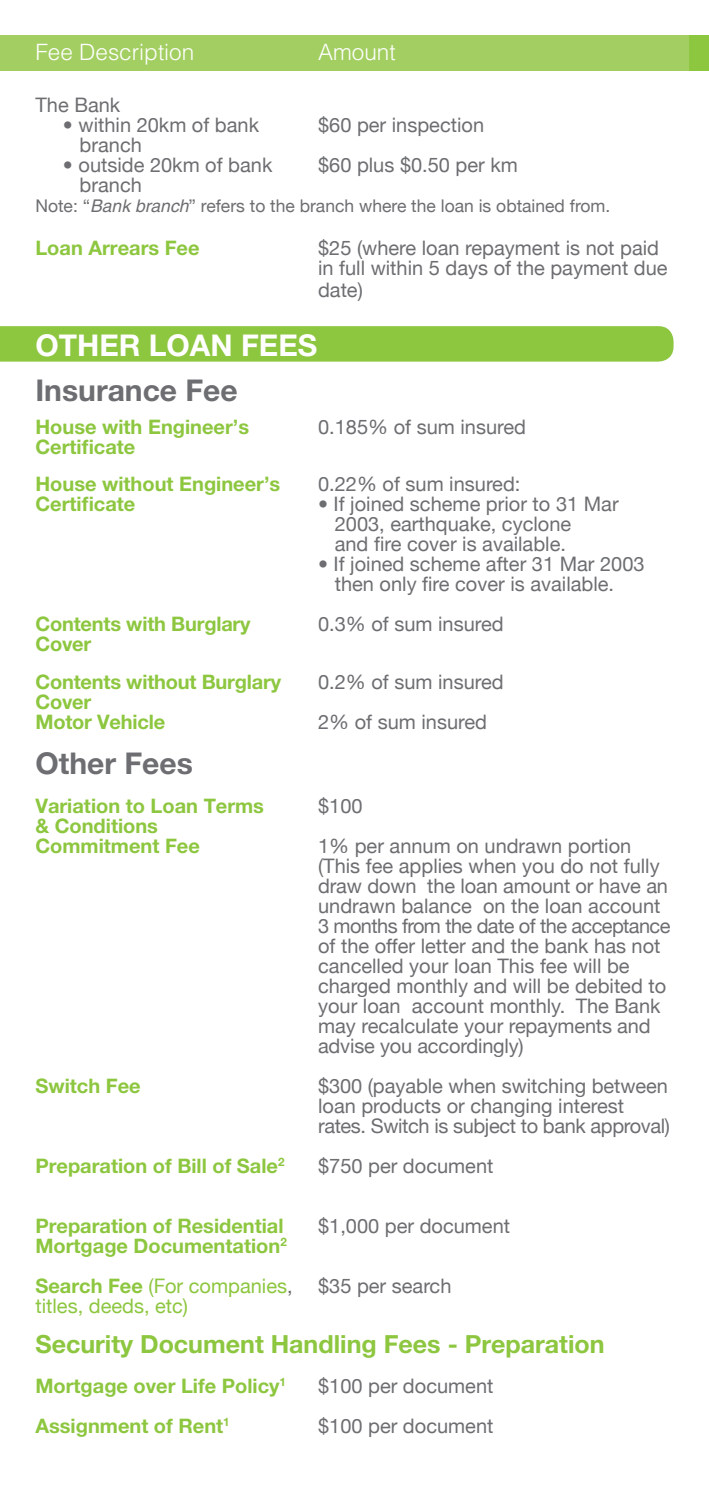
<style>
.page{position:relative;width:709px;height:1489px;background:#fff}
.page>*{position:absolute;margin:0;border:0;box-sizing:border-box;transform-origin:0 0}
.t1{font:700 30px "Helvetica Neue";color:#6d6e71}
.t2{font:700 30px "Helvetica Neue";color:#fff}
.t3{font:700 25px "Helvetica Neue";color:#8dc63f}
.t4{font:300 22.5px "Helvetica";color:#fff}
.t5{font:20px/20px "Helvetica Neue";color:#6d6e71}
.t6{font:700 20px/37.5px "Helvetica Neue";color:#8dc63f}
.t7{font:20px "Helvetica Neue";color:#8dc63f}
.t8{font:17.5px "Helvetica Neue";color:#6d6e71}
.s1{font-family:"Helvetica";font-style:italic}
.s2{font-weight:400}
.s3{font-weight:400;color:#6d6e71}
</style>
<div class="page">
<div style="left:0;top:326px;width:673px;height:35px;background:#8dc63f"></div>
<div style="left:20px;top:36px;width:689px;height:35px;background:#8dc63f"></div>
<div style="left:0;top:36px;width:688px;height:35px;background:#a3cf62"></div>
<p class="t4" style="left:35px;top:38px;width:160px">Fee Description</p>
<p class="t4" style="left:318px;top:38px;width:79px">Amount</p>
<p class="t5" style="left:35px;top:94px;width:86px">The Bank</p>
<p class="t5" style="left:63px;top:114px;width:197px">• within 20km of bank</p>
<p class="t5" style="left:318px;top:114px;width:167px">$60 per inspection</p>
<p class="t5" style="left:80px;top:134px;width:64px">branch</p>
<p class="t5" style="left:63px;top:154px;width:211px">• outside 20km of bank</p>
<p class="t5" style="left:318px;top:154px;width:201px">$60 plus $0.50 per km</p>
<p class="t5" style="left:80px;top:174px;width:64px">branch</p>
<p class="t8" style="left:35px;top:195px;width:576px">Note: “<span class="s1">Bank branch</span>” refers to the branch where the loan is obtained from.</p>
<p class="t6" style="left:35px;top:228px;width:166px">Loan Arrears Fee</p>
<p class="t5" style="left:318px;top:237px;width:351px">$25 (where loan repayment is not paid in full within 5 days of the payment due</p>
<p class="t5" style="left:318px;top:279px;width:46px">date)</p>
<h1 class="t2" style="left:35px;top:326px;width:283px">OTHER LOAN FEES</h1>
<h1 class="t1" style="left:35px;top:372px;width:204px">Insurance Fee</h1>
<p class="t6" style="left:35px;top:407px;width:215px">House with Engineer’s</p>
<p class="t5" style="left:318px;top:416px;width:209px">0.185% of sum insured</p>
<p class="t6" style="left:35px;top:427px;width:246px">Certificate<br>House without Engineer’s</p>
<p class="t5" style="left:318px;top:473px;width:204px">0.22% of sum insured:</p>
<p class="t6" style="left:35px;top:485px;width:101px">Certificate</p>
<p class="t5" style="left:335px;top:493px;width:285px;text-indent:-17px">• If joined scheme prior to 31 Mar<br>2003, earthquake, cyclone<br>and fire cover is available.</p>
<p class="t5" style="left:335px;top:553px;width:311px;text-indent:-17px">• If joined scheme after 31 Mar 2003 then only fire cover is available.</p>
<p class="t6" style="left:35px;top:605px;width:217px">Contents with Burglary</p>
<p class="t5" style="left:318px;top:613px;width:187px">0.3% of sum insured</p>
<p class="t6" style="left:35px;top:625px;width:247px">Cover<br>Contents without Burglary</p>
<p class="t5" style="left:318px;top:671px;width:187px">0.2% of sum insured</p>
<p class="t6" style="left:35px;top:691px;width:131px;line-height:20px">Cover<br>Motor Vehicle</p>
<p class="t5" style="left:318px;top:711px;width:170px">2% of sum insured</p>
<h1 class="t1" style="left:35px;top:744px;width:159px">Other Fees</h1>
<p class="t6" style="left:35px;top:786px;width:230px">Variation to Loan Terms</p>
<p class="t5" style="left:318px;top:795px;width:46px">$100</p>
<p class="t6" style="left:35px;top:815px;width:166px;line-height:20px">&amp; Conditions<br>Commitment Fee</p>
<p class="t5" style="left:318px;top:835px;width:354px">1% per annum on undrawn portion (This fee applies when you do not fully draw down the loan amount or have an undrawn balance on the loan account 3 months from the date of the acceptance of the offer letter and the bank has not cancelled your loan This fee will be charged monthly and will be debited to your loan account monthly. The Bank may recalculate your repayments and advise you accordingly)</p>
<p class="t6" style="left:35px;top:1066px;width:107px">Switch Fee</p>
<p class="t5" style="left:318px;top:1075px;width:353px">$300 (payable when switching between loan products or changing interest rates. Switch is subject to bank approval)</p>
<p class="t6" style="left:35px;top:1146px;width:250px">Preparation of Bill of Sale<sup>2</sup></p>
<p class="t5" style="left:318px;top:1155px;width:177px">$750 per document</p>
<p class="t6" style="left:35px;top:1206px;width:250px">Preparation of Residential</p>
<p class="t5" style="left:318px;top:1215px;width:193px">$1,000 per document</p>
<p class="t6" style="left:35px;top:1225px;width:259px;line-height:40px">Mortgage Documentation<sup>2<br></sup>Search Fee <span class="s2">(For companies</span><span class="s3">,</span></p>
<p class="t5" style="left:318px;top:1275px;width:135px">$35 per search</p>
<p class="t7" style="left:35px;top:1293px;width:154px">titles, deeds, etc)</p>
<p class="t3" style="left:35px;top:1328px;width:570px">Security Document Handling Fees - Preparation</p>
<p class="t6" style="left:35px;top:1366px;width:252px">Mortgage over Life Policy<sup>1</sup></p>
<p class="t5" style="left:318px;top:1375px;width:177px">$100 per document</p>
<p class="t6" style="left:35px;top:1406px;width:196px">Assignment of Rent<sup>1</sup></p>
<p class="t5" style="left:318px;top:1415px;width:177px">$100 per document</p>
</div>
